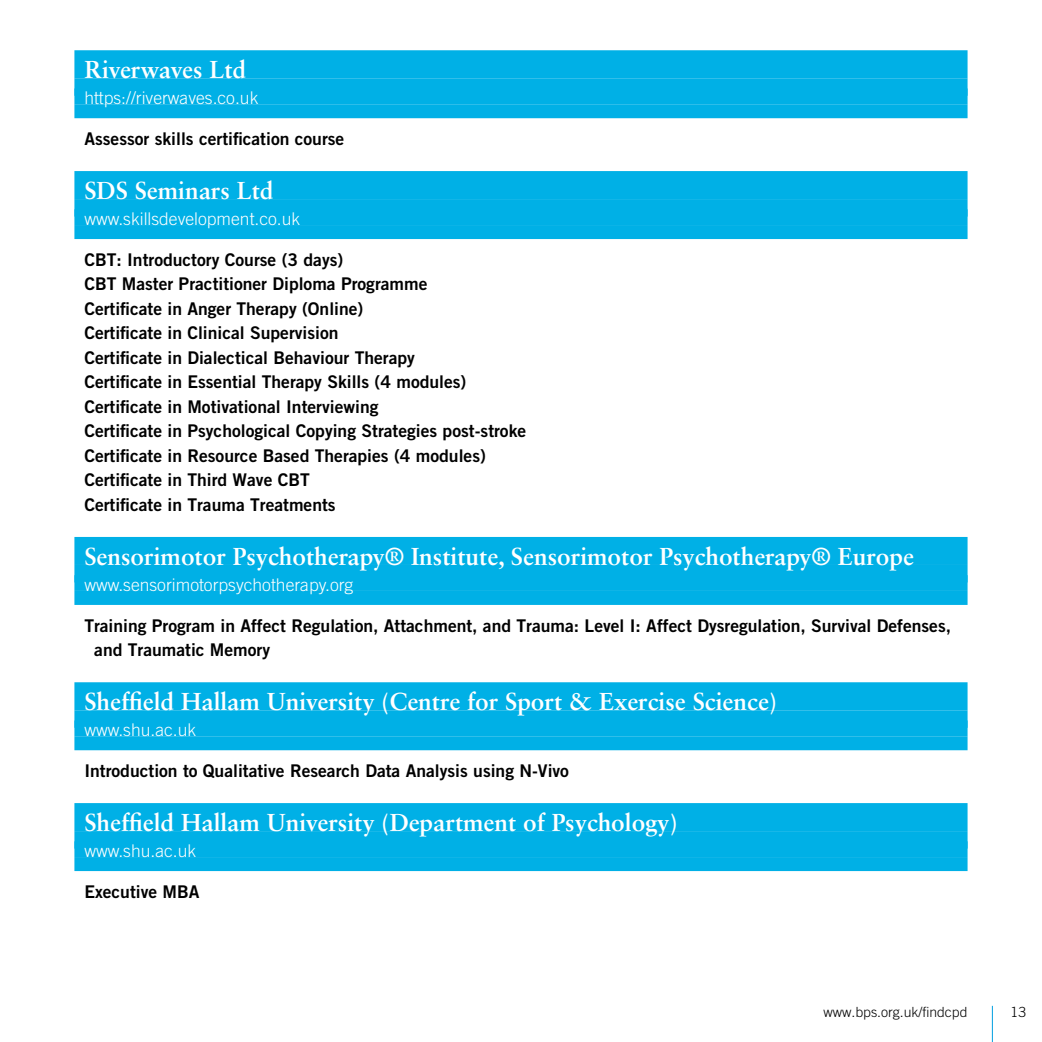
<style>
.page{position:relative;width:1042px;height:1042px;background:#fff}
.page>*{position:absolute;margin:0;border:0;box-sizing:border-box;transform-origin:0 0}
.t1{font:700 24.5px "Sabon LT Std";color:#fff}
.t2{font:17.5px/24.5px "Trade Gothic LT Std Bd 2";color:#000}
.t3{font:300 17.5px "Trade Gothic LT Std";color:#fff}
.t4{font:300 14px "Trade Gothic LT Std";color:#000}
</style>
<div class="page">
<hr style="left:992px;top:1006px;width:1px;height:36px;background:#009ee0">
<div style="left:74px;top:50px;width:893px;height:28px;background:#00b0e6"></div>
<div style="left:74px;top:78px;width:893px;height:18px;background:#00b0e6"></div>
<div style="left:74px;top:88px;width:893px;height:16px;background:#00b0e6"></div>
<div style="left:74px;top:104px;width:893px;height:14px;background:#00b0e6"></div>
<div style="left:74px;top:171px;width:893px;height:28px;background:#00b0e6"></div>
<div style="left:74px;top:199px;width:893px;height:18px;background:#00b0e6"></div>
<div style="left:74px;top:209px;width:893px;height:16px;background:#00b0e6"></div>
<div style="left:74px;top:225px;width:893px;height:14px;background:#00b0e6"></div>
<div style="left:74px;top:537px;width:893px;height:28px;background:#00b0e6"></div>
<div style="left:74px;top:565px;width:893px;height:17px;background:#00b0e6"></div>
<div style="left:74px;top:575px;width:893px;height:16px;background:#00b0e6"></div>
<div style="left:74px;top:591px;width:893px;height:14px;background:#00b0e6"></div>
<div style="left:74px;top:682px;width:893px;height:28px;background:#00b0e6"></div>
<div style="left:74px;top:710px;width:893px;height:18px;background:#00b0e6"></div>
<div style="left:74px;top:720px;width:893px;height:16px;background:#00b0e6"></div>
<div style="left:74px;top:736px;width:893px;height:14px;background:#00b0e6"></div>
<div style="left:74px;top:803px;width:893px;height:28px;background:#00b0e6"></div>
<div style="left:74px;top:831px;width:893px;height:17px;background:#00b0e6"></div>
<div style="left:74px;top:841px;width:893px;height:16px;background:#00b0e6"></div>
<div style="left:74px;top:857px;width:893px;height:14px;background:#00b0e6"></div>
<h1 class="t1" style="left:84px;top:55px;width:163px">Riverwaves Ltd</h1>
<p class="t3" style="left:84px;top:88px;width:176px">https://riverwaves.co.uk</p>
<p class="t2" style="left:84px;top:126px;width:261px">Assessor skills certification course</p>
<h1 class="t1" style="left:84px;top:175px;width:191px">SDS Seminars Ltd</h1>
<p class="t3" style="left:84px;top:208px;width:217px">www.skillsdevelopment.co.uk</p>
<p class="t2" style="left:84px;top:247px;width:443px">CBT: Introductory Course (3 days)<br>CBT Master Practitioner Diploma Programme<br>Certificate in Anger Therapy (Online)<br>Certificate in Clinical Supervision<br>Certificate in Dialectical Behaviour Therapy<br>Certificate in Essential Therapy Skills (4 modules)<br>Certificate in Motivational Interviewing<br>Certificate in Psychological Copying Strategies post-stroke Certificate in Resource Based Therapies (4 modules)<br>Certificate in Third Wave CBT<br>Certificate in Trauma Treatments</p>
<h1 class="t1" style="left:84px;top:541px;width:831px">Sensorimotor Psychotherapy® Institute, Sensorimotor Psychotherapy® Europe</h1>
<p class="t3" style="left:84px;top:574px;width:270px">www.sensorimotorpsychotherapy.org</p>
<p class="t2" style="left:94px;top:613px;width:858px;text-indent:-10px">Training Program in Affect Regulation, Attachment, and Trauma: Level I: Affect Dysregulation, Survival Defenses, and Traumatic Memory</p>
<h1 class="t1" style="left:84px;top:686px;width:694px">Sheffield Hallam University (Centre for Sport &amp; Exercise Science)</h1>
<p class="t3" style="left:84px;top:719px;width:113px">www.shu.ac.uk</p>
<p class="t2" style="left:84px;top:758px;width:486px">Introduction to Qualitative Research Data Analysis using N-Vivo</p>
<h1 class="t1" style="left:84px;top:807px;width:595px">Sheffield Hallam University (Department of Psychology)</h1>
<p class="t3" style="left:84px;top:840px;width:113px">www.shu.ac.uk</p>
<p class="t2" style="left:84px;top:879px;width:117px">Executive MBA</p>
<p class="t4" style="left:823px;top:1004px;width:145px">www.bps.org.uk/findcpd</p>
<p class="t4" style="left:1010px;top:1004px;width:17px">13</p>
</div>
